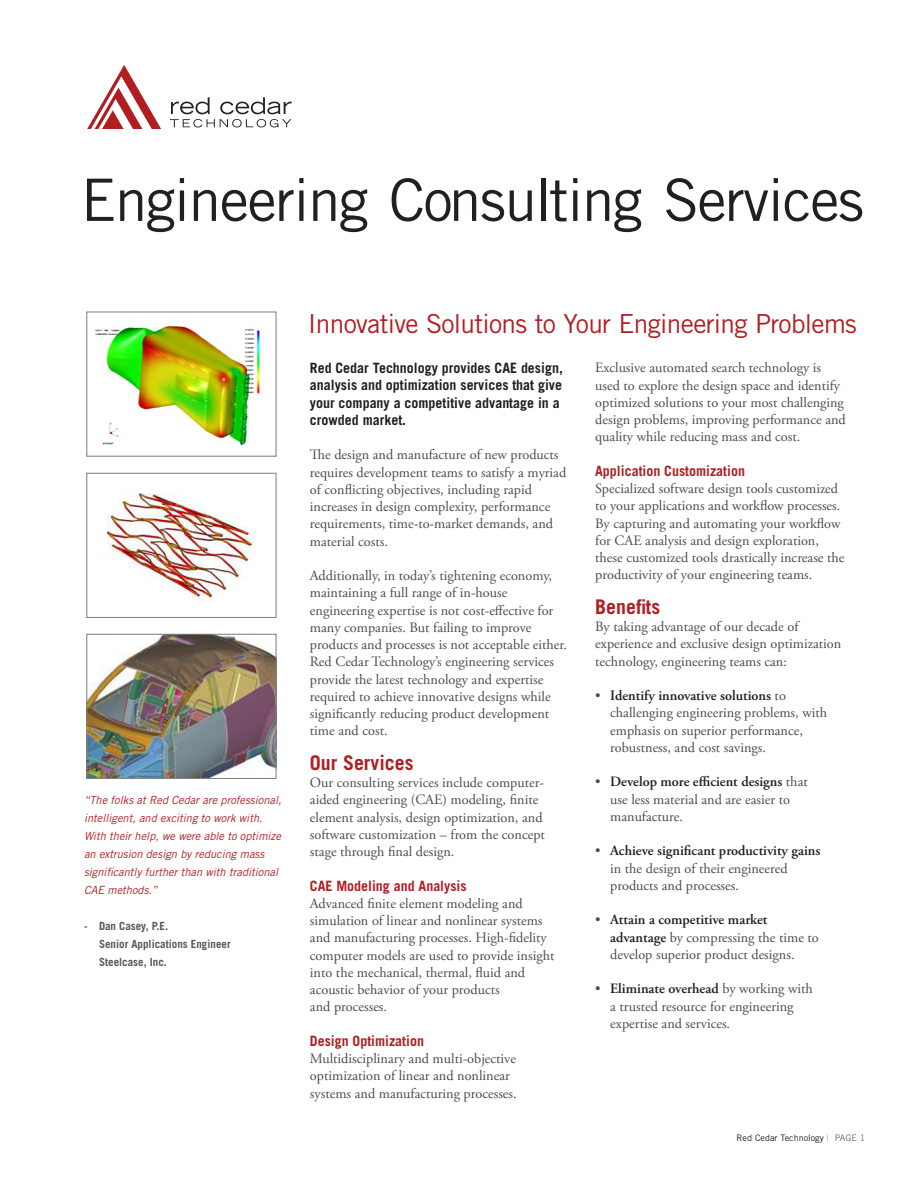
<style>
.page{position:relative;width:918px;height:1188px;background:#fff}
.page>*{position:absolute;margin:0;border:0;box-sizing:border-box;transform-origin:0 0}
.t1{font:58.5px "Trade Gothic";letter-spacing:-.025em;color:#231f20}
.t2{font:26.25px "Trade Gothic";letter-spacing:-.025em;color:#b01f23}
.t3{font:700 20.25px "Trade Gothic";color:#af1f24}
.t4{font:14.25px/17.2px "Adobe Garamond Pro";color:#4b4c4d}
.t5{font:700 14.25px/17.2px "Trade Gothic";color:#231f20}
.t6{font:600 14.25px "Adobe Garamond Pro";color:#231f20}
.t7{font:700 14.25px "Trade Gothic";color:#af1f24}
.t8{font:italic 11.25px/18px "Trade Gothic";color:#af1f24}
.t9{font:700 11.25px "Trade Gothic";color:#57585a}
.t10{font:9px "Trade Gothic";color:#231f20}
.s1{font-weight:400;color:#4b4c4d}
.s2{font-weight:600;color:#231f20}
.s3{color:#939598}
.s4{color:#6c6d70}
</style>
<div class="page">
<svg style="left:87px;top:65px;width:74px;height:64px"></svg>
<svg style="left:170px;top:97px;width:122px;height:30px"></svg>
<div style="left:86px;top:311px;width:191px;height:146px;background:#fff;border:1px solid #808285"></div>
<img style="left:95px;top:326px;width:165px;height:120px">
<img style="left:107px;top:493px;width:148px;height:108px">
<div style="left:86px;top:473px;width:191px;height:145px;border:1px solid #808285"></div>
<img style="left:88px;top:636px;width:187px;height:141px">
<div style="left:86px;top:634px;width:191px;height:145px;border:1px solid #808285"></div>
<p class="t1" style="left:81px;top:165px;width:785px">Engineering Consulting Services</p>
<p class="t8" style="left:84px;top:791px;width:199px">“The folks at Red Cedar are professional, intelligent, and exciting to work with.<br>With their help, we were able to optimize an extrusion design by reducing mass significantly further than with traditional CAE methods.”</p>
<p class="t9" style="left:84px;top:919px;width:86px">- Dan Casey, P.E.</p>
<p class="t9" style="left:99px;top:937px;width:133px">Senior Applications Engineer</p>
<p class="t9" style="left:99px;top:955px;width:70px">Steelcase, Inc.</p>
<p class="t2" style="left:308px;top:308px;width:551px">Innovative Solutions to Your Engineering Problems</p>
<p class="t5" style="left:310px;top:359px;width:254px">Red Cedar Technology provides CAE design, analysis and optimization services that give your company a competitive advantage in a crowded market.</p>
<p class="t4" style="left:310px;top:447px;width:258px">The design and manufacture of new products requires development teams to satisfy a myriad of conflicting objectives, including rapid increases in design complexity, performance requirements, time-to-market demands, and material costs.</p>
<p class="t4" style="left:310px;top:567px;width:259px">Additionally, in today’s tightening economy, maintaining a full range of in-house engineering expertise is not cost-effective for many companies. But failing to improve products and processes is not acceptable either.<br>Red Cedar Technology’s engineering services provide the latest technology and expertise required to achieve innovative designs while significantly reducing product development time and cost.</p>
<p class="t3" style="left:310px;top:750px;width:105px">Our Services</p>
<p class="t4" style="left:310px;top:774px;width:237px">Our consulting services include computer&shy;aided engineering (CAE) modeling, finite element analysis, design optimization, and software customization – from the concept stage through final design.</p>
<p class="t7" style="left:310px;top:877px;width:158px">CAE Modeling and Analysis</p>
<p class="t4" style="left:310px;top:895px;width:214px">Advanced finite element modeling and</p>
<p class="t4" style="left:310px;top:912px;width:246px">simulation of linear and nonlinear systems and manufacturing processes. High-fidelity computer models are used to provide insight into the mechanical, thermal, fluid and acoustic behavior of your products<br>and processes.</p>
<p class="t7" style="left:310px;top:1032px;width:116px">Design Optimization</p>
<p class="t4" style="left:310px;top:1050px;width:208px">Multidisciplinary and multi-objective</p>
<p class="t4" style="left:310px;top:1068px;width:208px">optimization of linear and nonlinear systems and manufacturing processes.</p>
<p class="t4" style="left:595px;top:360px;width:252px">Exclusive automated search technology is used to explore the design space and identify optimized solutions to your most challenging design problems, improving performance and quality while reducing mass and cost.</p>
<p class="t7" style="left:595px;top:462px;width:151px">Application Customization</p>
<p class="t4" style="left:595px;top:480px;width:251px">Specialized software design tools customized to your applications and workflow processes.<br>By capturing and automating your workflow for CAE analysis and design exploration, these customized tools drastically increase the productivity of your engineering teams.</p>
<p class="t3" style="left:595px;top:594px;width:67px">Benefits</p>
<p class="t4" style="left:595px;top:618px;width:248px">By taking advantage of our decade of experience and exclusive design optimization technology, engineering teams can:</p>
<p class="t6" style="left:595px;top:687px;width:192px"><span class="s1">•</span> Identify innovative solutions <span class="s1">to</span></p>
<p class="t4" style="left:610px;top:705px;width:218px">challenging engineering problems, with</p>
<p class="t4" style="left:610px;top:722px;width:194px">emphasis on superior performance,</p>
<p class="t4" style="left:610px;top:739px;width:157px">robustness, and cost savings.</p>
<p class="t4" style="left:595px;top:774px;width:214px;text-align:center">• <span class="s2">Develop more efficient designs</span> that use less material and are easier to</p>
<p class="t4" style="left:610px;top:808px;width:74px">manufacture.</p>
<p class="t6" style="left:595px;top:843px;width:227px"><span class="s1">•</span> Achieve significant productivity gains</p>
<p class="t4" style="left:610px;top:860px;width:179px">in the design of their engineered</p>
<p class="t4" style="left:610px;top:877px;width:130px">products and processes.</p>
<p class="t6" style="left:595px;top:912px;width:174px"><span class="s1">•</span> Attain a competitive market</p>
<p class="t4" style="left:610px;top:929px;width:210px"><span class="s2">advantage</span> by compressing the time to</p>
<p class="t4" style="left:610px;top:946px;width:186px">develop superior product designs.</p>
<p class="t4" style="left:595px;top:981px;width:219px;text-align:center">• <span class="s2">Eliminate overhead</span> by working with a trusted resource for engineering</p>
<p class="t4" style="left:610px;top:1015px;width:121px">expertise and services.</p>
<p class="t10" style="left:737px;top:1132px;width:130px">Red Cedar Technology <span class="s3">|</span> <span class="s4">PAGE 1</span></p>
</div>
